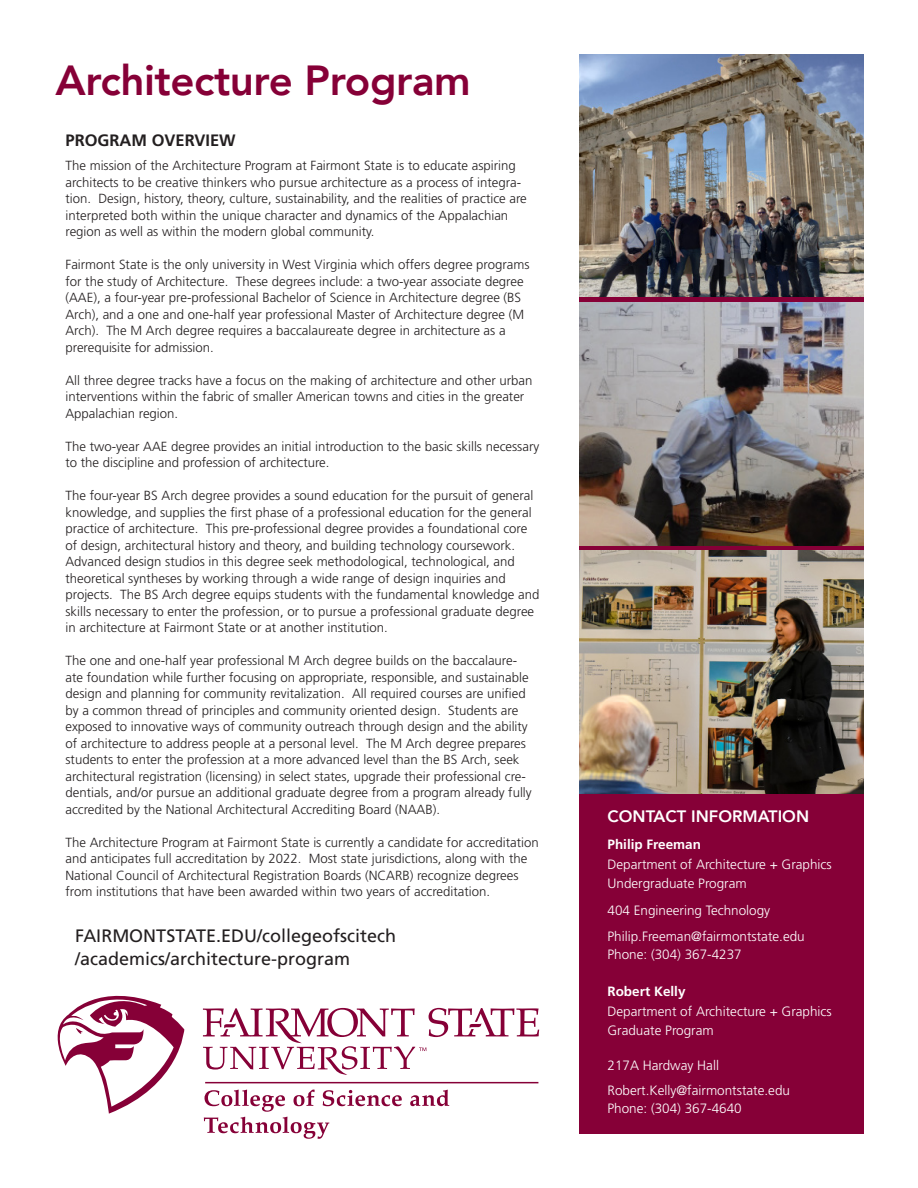
<style>
.page{position:relative;width:918px;height:1188px;background:#fff}
.page>*{position:absolute;margin:0;border:0;box-sizing:border-box;transform-origin:0 0}
.T__Program_title{font:800 42px "Avenir";letter-spacing:-.01em;color:#860037}
.T__web_address{font:18px "Frutiger";color:#231f20}
.T__Contact{font:800 16.5px "Avenir";color:#fff}
.T__Sub_Title{font:700 16.5px "Frutiger";color:#231f20}
.T__Contact_school{font:300 13.5px "Frutiger";color:#fff}
.T__Contact_info{font:300 13.5px "Frutiger";color:#fff}
.T__Contact_Name{font:700 13.5px "Frutiger";color:#fff}
.T__body_text{font:300 13.2px/16.5px "Frutiger";color:#231f20}
</style>
<div class="page">
<div style="left:579px;top:54px;width:285px;height:1080px;background:#860037"></div>
<svg style="left:410px;top:1090px;width:39px;height:16px"></svg>
<svg style="left:204px;top:1090px;width:198px;height:49px"></svg>
<svg style="left:203px;top:1008px;width:336px;height:67px"></svg>
<svg style="left:57px;top:995px;width:128px;height:119px"></svg>
<hr style="left:205px;top:1082px;width:333px;height:1px;background:#860037">
<img style="left:579px;top:54px;width:285px;height:243px">
<img style="left:579px;top:550px;width:285px;height:243px">
<img style="left:579px;top:302px;width:285px;height:243px">
<p class="T__Program_title" style="left:56px;top:47px;width:417px">Architecture Program</p>
<p class="T__Sub_Title" style="left:66px;top:131px;width:172px">PROGRAM OVERVIEW</p>
<p class="T__body_text" style="left:66px;top:158px;width:463px">The mission of the Architecture Program at Fairmont State is to educate aspiring architects to be creative thinkers who pursue architecture as a process of integra&shy;tion. Design, history, theory, culture, sustainability, and the realities of practice are interpreted both within the unique character and dynamics of the Appalachian region as well as within the modern global community.</p>
<p class="T__body_text" style="left:66px;top:257px;width:466px">Fairmont State is the only university in West Virginia which offers degree programs for the study of Architecture. These degrees include: a two-year associate degree (AAE), a four-year pre-professional Bachelor of Science in Architecture degree (BS Arch), and a one and one-half year professional Master of Architecture degree (M Arch). The M Arch degree requires a baccalaureate degree in architecture as a prerequisite for admission.</p>
<p class="T__body_text" style="left:66px;top:372px;width:468px">All three degree tracks have a focus on the making of architecture and other urban interventions within the fabric of smaller American towns and cities in the greater<br>Appalachian region.</p>
<p class="T__body_text" style="left:66px;top:438px;width:475px">The two-year AAE degree provides an initial introduction to the basic skills necessary to the discipline and profession of architecture.</p>
<p class="T__body_text" style="left:66px;top:488px;width:475px">The four-year BS Arch degree provides a sound education for the pursuit of general knowledge, and supplies the first phase of a professional education for the general practice of architecture. This pre-professional degree provides a foundational core of design, architectural history and theory, and building technology coursework.<br>Advanced design studios in this degree seek methodological, technological, and theoretical syntheses by working through a wide range of design inquiries and projects. The BS Arch degree equips students with the fundamental knowledge and skills necessary to enter the profession, or to pursue a professional graduate degree in architecture at Fairmont State or at another institution.</p>
<p class="T__body_text" style="left:66px;top:653px;width:468px">The one and one-half year professional M Arch degree builds on the baccalaure&shy;ate foundation while further focusing on appropriate, responsible, and sustainable design and planning for community revitalization. All required courses are unified by a common thread of principles and community oriented design. Students are exposed to innovative ways of community outreach through design and the ability of architecture to address people at a personal level. The M Arch degree prepares students to enter the profession at a more advanced level than the BS Arch, seek architectural registration (licensing) in select states, upgrade their professional cre&shy;dentials, and/or pursue an additional graduate degree from a program already fully accredited by the National Architectural Accrediting Board (NAAB).</p>
<p class="T__body_text" style="left:66px;top:834px;width:475px">The Architecture Program at Fairmont State is currently a candidate for accreditation and anticipates full accreditation by 2022. Most state jurisdictions, along with the</p>
<p class="T__body_text" style="left:66px;top:867px;width:455px">National Council of Architectural Registration Boards (NCARB) recognize degrees from institutions that have been awarded within two years of accreditation.</p>
<p class="T__web_address" style="left:75px;top:925px;width:323px">FAIRMONTSTATE.EDU/collegeofscitech</p>
<p class="T__web_address" style="left:75px;top:948px;width:277px">/academics/architecture-program</p>
<p class="T__Contact" style="left:608px;top:803px;width:203px">CONTACT INFORMATION</p>
<p class="T__Contact_Name" style="left:608px;top:836px;width:95px">Philip Freeman</p>
<p class="T__Contact_school" style="left:608px;top:856px;width:226px">Department of Architecture + Graphics</p>
<p class="T__Contact_school" style="left:608px;top:876px;width:141px">Undergraduate Program</p>
<p class="T__Contact_school" style="left:608px;top:903px;width:164px">404 Engineering Technology</p>
<p class="T__Contact_info" style="left:608px;top:928px;width:199px">Philip.Freeman@fairmontstate.edu</p>
<p class="T__Contact_info" style="left:608px;top:946px;width:136px">Phone: (304) 367-4237</p>
<p class="T__Contact_Name" style="left:608px;top:983px;width:80px">Robert Kelly</p>
<p class="T__Contact_school" style="left:608px;top:1003px;width:226px">Department of Architecture + Graphics</p>
<p class="T__Contact_school" style="left:608px;top:1023px;width:108px">Graduate Program</p>
<p class="T__Contact_school" style="left:608px;top:1057px;width:113px">217A Hardway Hall</p>
<p class="T__Contact_info" style="left:608px;top:1083px;width:184px">Robert.Kelly@fairmontstate.edu</p>
<p class="T__Contact_info" style="left:608px;top:1101px;width:136px">Phone: (304) 367-4640</p>
</div>
